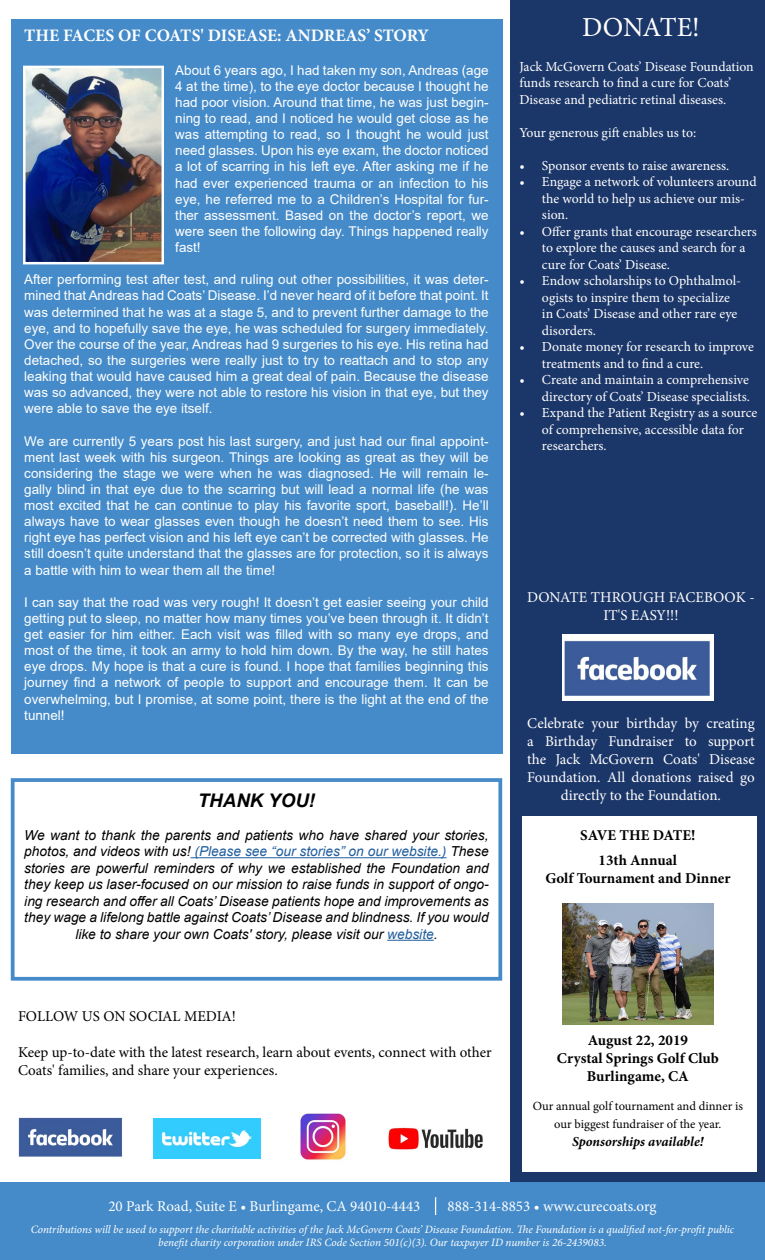
<style>
.page{position:relative;width:765px;height:1260px;background:#fff}
.page>*{position:absolute;margin:0;border:0;box-sizing:border-box;transform-origin:0 0}
.t1{font:27.5px "Minion Pro";letter-spacing:-.01em;color:#fff}
.t2{font:italic 700 18.75px "Arial";color:#000}
.t3{font:700 17.5px "Minion Pro";letter-spacing:-.015em;color:#fff}
.t4{font:15px/18px "Minion Pro";color:#fff;text-align:center}
.t5{font:15px/18px "Minion Pro";color:#000}
.t6{font:700 15px/18px "Minion Pro";color:#000;text-align:center}
.t7{font:13.75px/16.5px "Minion Pro";letter-spacing:-.005em;color:#fff}
.t8{font:italic 13.75px/16.5px "Arial";color:#000;text-align:center}
.t9{font:italic 700 13.75px "Minion Pro";letter-spacing:-.005em;color:#000}
.t10{font:13.5px/16.1px "Arial";color:#fff;text-align:justify}
.t11{font:12.5px/18px "Minion Pro";color:#000;text-align:center}
.t12{font:italic 11.25px/13.5px "Minion Pro";letter-spacing:-.005em;color:#fff;text-align:center}
.s1{color:#215e9e}
</style>
<div class="page">
<div style="left:11px;top:778px;width:491px;height:203px;border:4px solid #458bc9"></div>
<div style="left:11px;top:19px;width:491px;height:735px;background:#458bc9"></div>
<div style="left:511px;top:0;width:254px;height:1183px;background:#1b3668"></div>
<div style="left:0;top:1183px;width:765px;height:77px;background:#458bc9"></div>
<hr style="left:191px;top:857px;width:256px;height:1px;background:#215e9e">
<hr style="left:387px;top:940px;width:47px;height:1px;background:#215e9e">
<div style="left:522px;top:816px;width:235px;height:355px;background:#fff"></div>
<img style="left:562px;top:903px;width:151px;height:121px">
<img style="left:26px;top:69px;width:135px;height:192px">
<div style="left:23px;top:66px;width:141px;height:198px;border:2px solid #fff"></div>
<img style="left:562px;top:634px;width:151px;height:66px">
<img style="left:18px;top:1117px;width:105px;height:40px">
<img style="left:154px;top:1118px;width:106px;height:40px">
<img style="left:300px;top:1113px;width:46px;height:47px">
<img style="left:388px;top:1127px;width:95px;height:23px">
<svg style="left:435px;top:1197px;width:1px;height:18px"></svg>
<p class="t3" style="left:24px;top:23px;width:406px">THE FACES OF COATS' DISEASE: ANDREAS’ STORY</p>
<p class="t10" style="left:175px;top:62px;width:315px">About 6 years ago, I had taken my son, Andreas (age 4 at the time), to the eye doctor because I thought he had poor vision. Around that time, he was just begin&shy;ning to read, and I noticed he would get close as he was attempting to read, so I thought he would just need glasses. Upon his eye exam, the doctor noticed a lot of scarring in his left eye. After asking me if he had ever experienced trauma or an infection to his eye, he referred me to a Children’s Hospital for fur&shy;ther assessment. Based on the doctor’s report, we were seen the following day. Things happened really fast!</p>
<p class="t10" style="left:24px;top:271px;width:466px">After performing test after test, and ruling out other possibilities, it was deter&shy;mined that Andreas had Coats’ Disease. I’d never heard of it before that point. It was determined that he was at a stage 5, and to prevent further damage to the eye, and to hopefully save the eye, he was scheduled for surgery immediately.<br>Over the course of the year, Andreas had 9 surgeries to his eye. His retina had detached, so the surgeries were really just to try to reattach and to stop any leaking that would have caused him a great deal of pain. Because the disease was so advanced, they were not able to restore his vision in that eye, but they were able to save the eye itself.</p>
<p class="t10" style="left:24px;top:433px;width:466px">We are currently 5 years post his last surgery, and just had our final appoint&shy;ment last week with his surgeon. Things are looking as great as they will be considering the stage we were when he was diagnosed. He will remain le&shy;gally blind in that eye due to the scarring but will lead a normal life (he was most excited that he can continue to play his favorite sport, baseball!). He’ll always have to wear glasses even though he doesn’t need them to see. His right eye has perfect vision and his left eye can’t be corrected with glasses. He still doesn’t quite understand that the glasses are for protection, so it is always a battle with him to wear them all the time!</p>
<p class="t10" style="left:24px;top:594px;width:466px">I can say that the road was very rough! It doesn’t get easier seeing your child getting put to sleep, no matter how many times you’ve been through it. It didn’t get easier for him either. Each visit was filled with so many eye drops, and most of the time, it took an army to hold him down. By the way, he still hates eye drops. My hope is that a cure is found. I hope that families beginning this journey find a network of people to support and encourage them. It can be overwhelming, but I promise, at some point, there is the light at the end of the tunnel!</p>
<h2 class="t2" style="left:198px;top:788px;width:119px">THANK YOU!</h2>
<p class="t8" style="left:24px;top:827px;width:466px">We want to thank the parents and patients who have shared your stories, photos, and videos with us! <span class="s1">(Please see “our stories” on our website.)</span> These stories are powerful reminders of why we established the Foundation and they keep us laser-focused on our mission to raise funds in support of ongo&shy;ing research and offer all Coats’ Disease patients hope and improvements as they wage a lifelong battle against Coats’ Disease and blindness. If you would like to share your own Coats' story, please visit our <span class="s1">website</span>.</p>
<p class="t5" style="left:18px;top:1007px;width:219px">FOLLOW US ON SOCIAL MEDIA!</p>
<p class="t5" style="left:18px;top:1043px;width:475px">Keep up-to-date with the latest research, learn about events, connect with other<br>Coats' families, and share your experiences.</p>
<h1 class="t1" style="left:582px;top:9px;width:119px">DONATE!</h1>
<p class="t7" style="left:520px;top:58px;width:236px">Jack McGovern Coats’ Disease Foundation funds research to find a cure for Coats’<br>Disease and pediatric retinal diseases.</p>
<p class="t7" style="left:520px;top:124px;width:178px">Your generous gift enables us to:</p>
<p class="t7" style="left:520px;top:157px;width:211px">• Sponsor events to raise awareness.</p>
<p class="t7" style="left:542px;top:174px;width:216px;text-indent:-22px">• Engage a network of volunteers around the world to help us achieve our mis&shy;sion.</p>
<p class="t7" style="left:542px;top:223px;width:216px;text-indent:-22px">• Offer grants that encourage researchers to explore the causes and search for a cure for Coats’ Disease.</p>
<p class="t7" style="left:542px;top:273px;width:201px;text-indent:-22px">• Endow scholarships to Ophthalmol&shy;ogists to inspire them to specialize in Coats’ Disease and other rare eye disorders.</p>
<p class="t7" style="left:542px;top:339px;width:213px;text-indent:-22px">• Donate money for research to improve treatments and to find a cure.</p>
<p class="t7" style="left:520px;top:372px;width:232px;text-align:right">• Create and maintain a comprehensive directory of Coats’ Disease specialists.</p>
<p class="t7" style="left:542px;top:405px;width:217px;text-indent:-22px">• Expand the Patient Registry as a source of comprehensive, accessible data for researchers.</p>
<p class="t4" style="left:527px;top:588px;width:229px">DONATE THROUGH FACEBOOK -<br>IT'S EASY!!!</p>
<p class="t4" style="left:527px;top:714px;width:229px">Celebrate your birthday by creating a Birthday Fundraiser to support the Jack McGovern Coats' Disease Foundation. All donations raised go directly to the Foundation.</p>
<p class="t6" style="left:580px;top:823px;width:117px;line-height:25px">SAVE THE DATE!<br>13th Annual</p>
<p class="t6" style="left:545px;top:869px;width:187px">Golf Tournament and Dinner</p>
<p class="t6" style="left:557px;top:1031px;width:163px">August 22, 2019<br>Crystal Springs Golf Club<br>Burlingame, CA</p>
<p class="t11" style="left:533px;top:1097px;width:212px">Our annual golf tournament and dinner is our biggest fundraiser of the year.</p>
<p class="t9" style="left:572px;top:1132px;width:133px">Sponsorships available!</p>
<p class="t4" style="left:108px;top:1198px;width:313px">20 Park Road, Suite E • Burlingame, CA 94010-4443</p>
<p class="t4" style="left:448px;top:1198px;width:210px">888-314-8853 • www.curecoats.org</p>
<p class="t12" style="left:31px;top:1222px;width:705px">Contributions will be used to support the charitable activities of the Jack McGovern Coats’ Disease Foundation. The Foundation is a qualified not-for-profit public benefit charity corporation under IRS Code Section 501(c)(3). Our taxpayer ID number is 26-2439083.</p>
</div>
